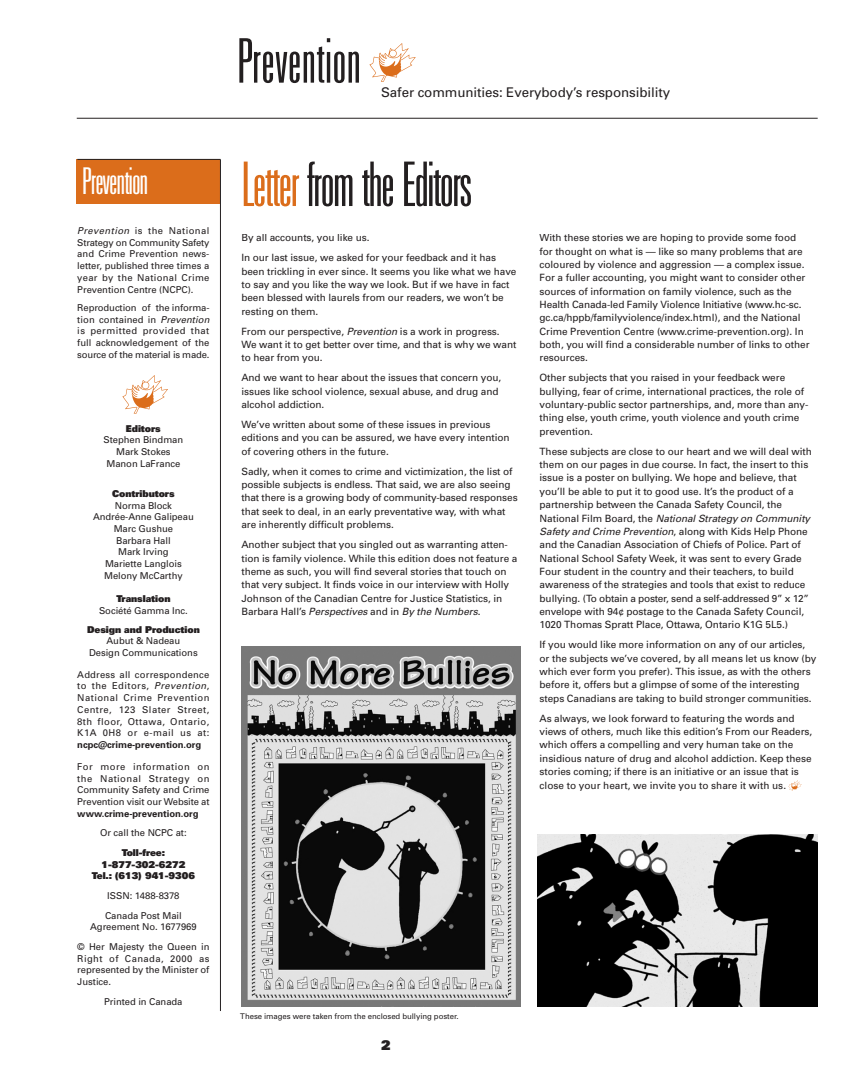
<style>
.page{position:relative;width:855px;height:1080px;background:#fff}
.page>*{position:absolute;margin:0;border:0;box-sizing:border-box;transform-origin:0 0}
.t1{font:66.75px "U49";letter-spacing:-.03em;color:#231f20}
.t2{font:66.75px "U49";color:#231f20}
.t3{font:40px "U49";letter-spacing:-.025em;color:#fff}
.t4{font:13.38px "Univers";letter-spacing:-.005em;color:#231f20}
.t5{font:900 13.38px "Univers";color:#231f20}
.t6{font:10px/13.4px "Univers";letter-spacing:-.005em;color:#231f20}
.t7{font:9.5px/11.8px "Univers";letter-spacing:-.005em;color:#231f20;text-align:justify}
.t8{font:900 9.5px/11.8px "Univers";letter-spacing:-.005em;color:#231f20;text-align:center}
.t9{font:700 9.5px "Univers";letter-spacing:-.005em;color:#231f20}
.t10{font:7.75px "Univers";letter-spacing:-.005em;color:#231f20}
.s1{font-style:italic}
.s2{color:#db6d1b}
</style>
<div class="page">
<hr style="left:77px;top:118px;width:741px;height:1px;background:#231f20">
<img style="left:369px;top:43px;width:47px;height:39px">
<svg style="left:788px;top:780px;width:13px;height:11px"></svg>
<div style="left:77px;top:159px;width:143px;height:45px;background:#db6d1b"></div>
<hr style="left:220px;top:159px;width:1px;height:852px;background:#231f20">
<hr style="left:77px;top:159px;width:143px;height:1px;background:#231f20">
<img style="left:122px;top:375px;width:46px;height:38px">
<img style="left:241px;top:646px;width:280px;height:361px">
<img style="left:538px;top:834px;width:280px;height:173px">
<h2 class="t3" style="left:82px;top:167px;width:68px">Prevention</h2>
<p class="t7" style="left:77px;top:226px;width:134px"><span class="s1">Prevention</span> is the National Strategy on Community Safety and Crime Prevention news&shy;letter, published three times a year by the National Crime Prevention Centre (NCPC).</p>
<p class="t7" style="left:77px;top:303px;width:134px">Reproduction of the informa&shy;tion contained in <span class="s1">Prevention </span>is permitted provided that full acknowledgement of the source of the material is made.</p>
<p class="t8" style="left:126px;top:423px;width:36px">Editors</p>
<p class="t7" style="left:104px;top:435px;width:81px;text-align:center">Stephen Bindman<br>Mark Stokes<br>Manon LaFrance</p>
<p class="t8" style="left:112px;top:488px;width:64px">Contributors</p>
<p class="t7" style="left:93px;top:500px;width:102px;text-align:center">Norma Block<br>Andrée-Anne Galipeau<br>Marc Gushue<br>Barbara Hall<br>Mark Irving<br>Mariette Langlois<br>Melony McCarthy</p>
<p class="t8" style="left:116px;top:594px;width:56px">Translation</p>
<p class="t7" style="left:99px;top:606px;width:90px">Société Gamma Inc.</p>
<p class="t8" style="left:87px;top:624px;width:114px">Design and Production</p>
<p class="t7" style="left:89px;top:636px;width:110px;text-align:center">Aubut &amp; Nadeau<br>Design Communications</p>
<p class="t7" style="left:77px;top:669px;width:134px">Address all correspondence to the Editors, <span class="s1">Prevention</span>, National Crime Prevention Centre, 123 Slater Street, 8th floor, Ottawa, Ontario, K1A 0H8 or e-mail us at:</p>
<p class="t9" style="left:77px;top:741px;width:126px">ncpc@crime-prevention.org</p>
<p class="t7" style="left:77px;top:761px;width:134px">For more information on the National Strategy on Community Safety and Crime Prevention visit our Website at</p>
<p class="t9" style="left:77px;top:810px;width:123px">www.crime-prevention.org</p>
<p class="t7" style="left:100px;top:828px;width:88px">Or call the NCPC at:</p>
<p class="t8" style="left:92px;top:847px;width:105px">Toll-free:<br>1-877-302-6272<br>Tel.: (613) 941-9306</p>
<p class="t7" style="left:105px;top:887px;width:78px;line-height:19.6px">ISSN: 1488-8378<br>Canada Post Mail</p>
<p class="t7" style="left:77px;top:918px;width:134px;line-height:19.6px;text-align:center">Agreement No. 1677969<br>© Her Majesty the Queen in</p>
<p class="t7" style="left:77px;top:953px;width:134px">Right of Canada, 2000 as represented by the Minister of Justice.</p>
<p class="t7" style="left:104px;top:996px;width:80px">Printed in Canada</p>
<h1 class="t2" style="left:237px;top:38px;width:126px">Prevention</h1>
<h3 class="t4" style="left:381px;top:88px;width:291px">Safer communities: Everybody’s responsibility</h3>
<h1 class="t1" style="left:241px;top:162px;width:232px"><span class="s2">Letter</span> from the Editors</h1>
<p class="t6" style="left:241px;top:229px;width:256px;line-height:20px">By all accounts, you like us.<br>In our last issue, we asked for your feedback and it has</p>
<p class="t6" style="left:241px;top:265px;width:277px">been trickling in ever since. It seems you like what we have to say and you like the way we look. But if we have in fact been blessed with laurels from our readers, we won’t be resting on them.</p>
<p class="t6" style="left:241px;top:325px;width:277px">From our perspective, <span class="s1">Prevention</span> is a work in progress.<br>We want it to get better over time, and that is why we want to hear from you.</p>
<p class="t6" style="left:241px;top:372px;width:261px">And we want to hear about the issues that concern you, issues like school violence, sexual abuse, and drug and alcohol addiction.</p>
<p class="t6" style="left:241px;top:419px;width:270px">We’ve written about some of these issues in previous editions and you can be assured, we have every intention of covering others in the future.</p>
<p class="t6" style="left:241px;top:465px;width:278px">Sadly, when it comes to crime and victimization, the list of possible subjects is endless. That said, we are also seeing that there is a growing body of community-based responses that seek to deal, in an early preventative way, with what are inherently difficult problems.</p>
<p class="t6" style="left:241px;top:539px;width:278px">Another subject that you singled out as warranting atten&shy;tion is family violence. While this edition does not feature a theme as such, you will find several stories that touch on that very subject. It finds voice in our interview with Holly Johnson of the Canadian Centre for Justice Statistics, in Barbara Hall’s <span class="s1">Perspectives</span> and in <span class="s1">By the Numbers</span>.</p>
<p class="t6" style="left:540px;top:232px;width:272px">With these stories we are hoping to provide some food for thought on what is — like so many problems that are coloured by violence and aggression — a complex issue.<br>For a fuller accounting, you might want to consider other sources of information on family violence, such as the Health Canada-led Family Violence Initiative (www.hc-sc. gc.ca/hppb/familyviolence/index.html), and the National Crime Prevention Centre (www.crime-prevention.org). In both, you will find a considerable number of links to other resources.</p>
<p class="t6" style="left:540px;top:372px;width:270px">Other subjects that you raised in your feedback were bullying, fear of crime, international practices, the role of voluntary-public sector partnerships, and, more than any&shy;thing else, youth crime, youth violence and youth crime prevention.</p>
<p class="t6" style="left:540px;top:445px;width:274px">These subjects are close to our heart and we will deal with them on our pages in due course. In fact, the insert to this issue is a poster on bullying. We hope and believe, that you’ll be able to put it to good use. It’s the product of a partnership between the Canada Safety Council, the National Film Board, the <span class="s1">National Strategy on Community Safety and Crime Prevention</span>, along with Kids Help Phone and the Canadian Association of Chiefs of Police. Part of National School Safety Week, it was sent to every Grade Four student in the country and their teachers, to build awareness of the strategies and tools that exist to reduce bullying. (To obtain a poster, send a self-addressed 9” x 12” envelope with 94¢ postage to the Canada Safety Council, 1020 Thomas Spratt Place, Ottawa, Ontario K1G 5L5.)</p>
<p class="t6" style="left:540px;top:639px;width:278px">If you would like more information on any of our articles, or the subjects we’ve covered, by all means let us know (by which ever form you prefer). This issue, as with the others before it, offers but a glimpse of some of the interesting steps Canadians are taking to build stronger communities.</p>
<p class="t6" style="left:540px;top:712px;width:274px">As always, we look forward to featuring the words and views of others, much like this edition’s From our Readers, which offers a compelling and very human take on the insidious nature of drug and alcohol addiction. Keep these stories coming; if there is an initiative or an issue that is close to your heart, we invite you to share it with us.</p>
<p class="t10" style="left:240px;top:1013px;width:220px">These images were taken from the enclosed bullying poster.</p>
<h3 class="t5" style="left:381px;top:1040px;width:11px">2</h3>
</div>
